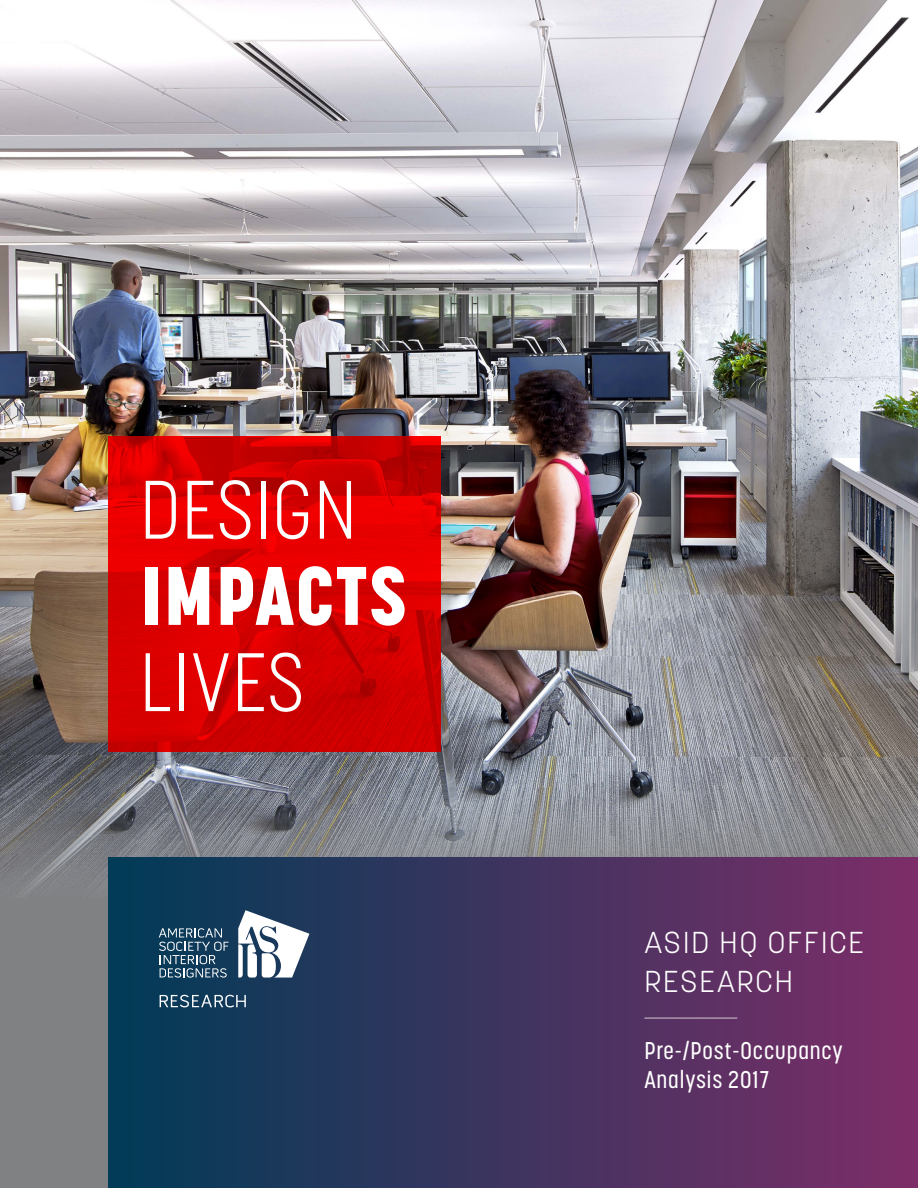
<style>
.page{position:relative;width:918px;height:1188px;background:#808183}
.page>*{position:absolute;margin:0;border:0;box-sizing:border-box;transform-origin:0 0}
.t1{font:800 82.05px/86.2px "Korolev Condensed";letter-spacing:.025em;color:#fff}
.t2{font:300 82.05px "Korolev Condensed";letter-spacing:.025em;color:#fff}
.block_text{font:300 30px/39.8px "Korolev";letter-spacing:.065em;color:#fff}
.block_text-2{font:500 24px/28.8px "Korolev Condensed";letter-spacing:.035em;color:#fff}
.s1{font-weight:300}
</style>
<div class="page">
<img style="left:0;top:0;width:918px;height:894px">
<svg style="left:108px;top:436px;width:332px;height:316px;background:#d80000"></svg>
<div style="left:108px;top:858px;width:810px;height:330px;background:linear-gradient(to right,#003b57,#7d2d68)"></div>
<svg style="left:159px;top:928px;width:69px;height:50px;background:#41647c"></svg>
<svg style="left:238px;top:910px;width:71px;height:68px;background:#a2aebc"></svg>
<svg style="left:160px;top:995px;width:86px;height:12px"></svg>
<hr style="left:644px;top:1017px;width:93px;height:2px;background:#fff">
<p class="t1" style="left:140px;top:466px;width:267px"><span class="s1">DESIGN<br></span>IMPACTS</p>
<p class="t2" style="left:140px;top:634px;width:166px">LIVES</p>
<p class="block_text" style="left:644px;top:922px;width:221px">ASID HQ OFFICE<br>RESEARCH</p>
<p class="block_text-2" style="left:644px;top:1036px;width:200px">Pre-/Post-Occupancy<br>Analysis 2017</p>
</div>
